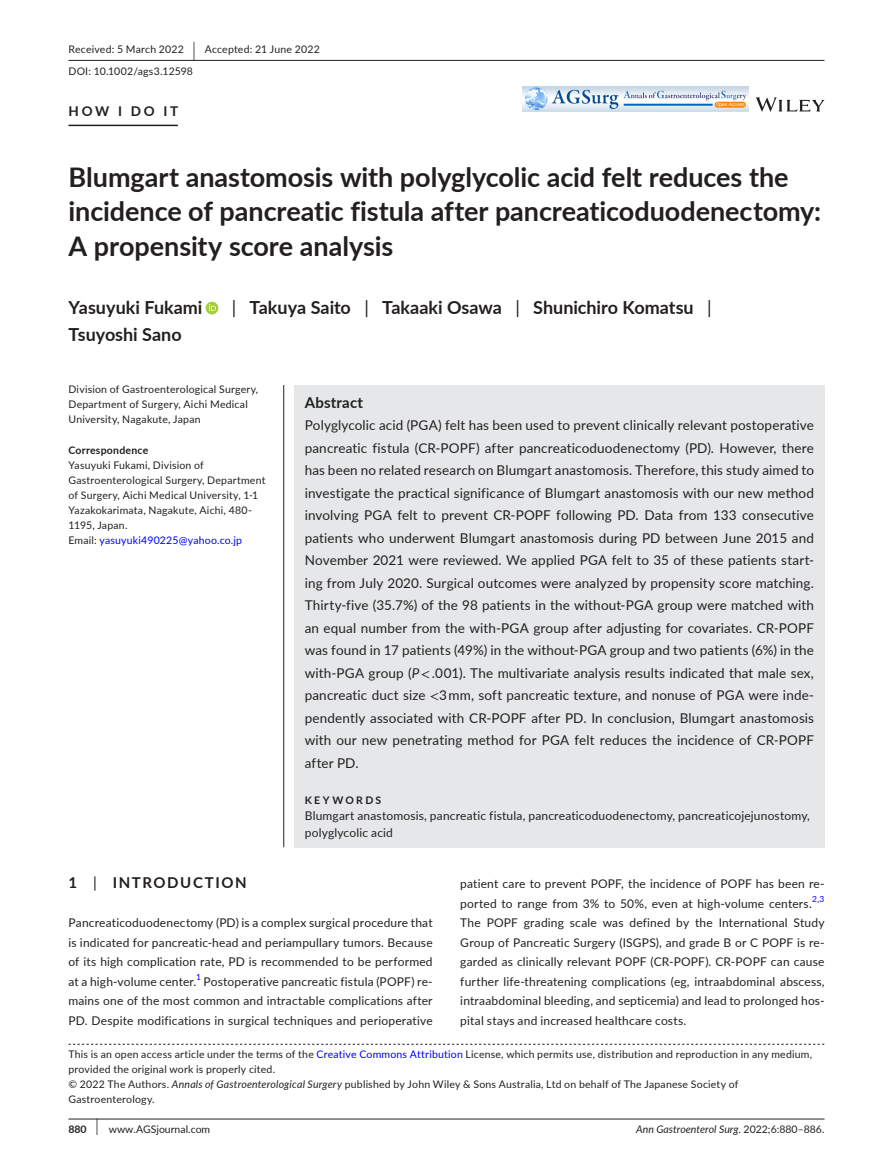
<style>
.page{position:relative;width:893px;height:1174px;background:#fff}
.page>*{position:absolute;margin:0;border:0;box-sizing:border-box;transform-origin:0 0}
.t1{font:700 27px/34.5px "Lato";color:#231f20}
.t2{font:700 18px "Lato";color:#231f20}
.t3{font:700 15px "Lato";letter-spacing:.1em;color:#231f20}
.t4{font:700 15px "Lato";letter-spacing:.015em;color:#231f20}
.t5{font:13.5px/22.5px "Lato";letter-spacing:.01em;color:#231f20;text-align:justify}
.t6{font:700 13.5px "Lato";letter-spacing:.21em;color:#231f20}
.t7{font:12px/19.5px "Lato";letter-spacing:.015em;color:#231f20;text-align:justify}
.t8{font:10.5px/15px "Lato";letter-spacing:.02em;color:#231f20}
.t9{font:italic 10.5px "Lato";color:#231f20}
.t10{font:10.5px "Lato";color:#231f20}
.t11{font:700 10.5px "Lato";letter-spacing:.02em;color:#231f20}
.t12{font:700 10.5px "Lato";letter-spacing:.22em;color:#231f20}
.s1{font-size:19.65px}
.s2{font-weight:400}
.s3{color:#00f}
.s4{font-style:italic}
.s5{font-family:"STIX"}
.s6{font-weight:700}
.s7{font-size:17.4px}
.s8{font-style:normal}
</style>
<div class="page">
<hr style="left:68px;top:1118px;width:756px;height:1px;background:#231f20">
<svg style="left:756px;top:97px;width:68px;height:15px"></svg>
<img style="left:523px;top:86px;width:225px;height:26px">
<hr style="left:68px;top:60px;width:756px;height:1px;background:#231f20">
<hr style="left:68px;top:125px;width:110px;height:1px;background:#231f20">
<div style="left:206px;top:302px;width:12px;height:12px;background:#a5cd39;border-radius:50%"></div>
<svg style="left:209px;top:304px;width:7px;height:7px"></svg>
<svg style="left:68px;top:1043px;width:756px;height:1px"></svg>
<div style="left:294px;top:385px;width:530px;height:462px;background:#e6e7e9"></div>
<hr style="left:283px;top:385px;width:1px;height:462px;background:#231f20">
<p class="t8" style="left:68px;top:38px;width:253px;line-height:21.8px">Received: 5 March 2022 <span class="s1">|</span> Accepted: 21 June 2022<br>DOI: 10.1002/ags3.12598</p>
<p class="t6" style="left:68px;top:101px;width:111px">HOW I DO IT</p>
<h1 class="t1" style="left:68px;top:159px;width:754px">Blumgart anastomosis with polyglycolic acid felt reduces the incidence of pancreatic fistula after pancreaticoduodenectomy:<br>A propensity score analysis</h1>
<h2 class="t2" style="left:68px;top:295px;width:136px">Yasuyuki Fukami</h2>
<h2 class="t2" style="left:232px;top:295px;width:481px"><span class="s2">|</span> Takuya Saito <span class="s2">|</span> Takaaki Osawa <span class="s2">|</span> Shunichiro Komatsu <span class="s2">|</span></h2>
<h2 class="t2" style="left:68px;top:322px;width:115px">Tsuyoshi Sano</h2>
<p class="t8" style="left:68px;top:382px;width:191px">Division of Gastroenterological Surgery,<br>Department of Surgery, Aichi Medical<br>University, Nagakute, Japan</p>
<p class="t11" style="left:68px;top:442px;width:81px">Correspondence</p>
<p class="t8" style="left:68px;top:457px;width:199px">Yasuyuki Fukami, Division of Gastroenterological Surgery, Department of Surgery, Aichi Medical University, 1-1<br>Yazakokarimata, Nagakute, Aichi, 480- 1195, Japan.<br>Email: <span class="s3">yasuyuki490225@yahoo.co.jp</span></p>
<p class="t4" style="left:305px;top:391px;width:60px">Abstract</p>
<p class="t5" style="left:305px;top:413px;width:511px">Polyglycolic acid (PGA) felt has been used to prevent clinically relevant postoperative pancreatic fistula (CR-POPF) after pancreaticoduodenectomy (PD). However, there has been no related research on Blumgart anastomosis. Therefore, this study aimed to investigate the practical significance of Blumgart anastomosis with our new method involving PGA felt to prevent CR-POPF following PD. Data from 133 consecutive patients who underwent Blumgart anastomosis during PD between June 2015 and November 2021 were reviewed. We applied PGA felt to 35 of these patients start&shy;ing from July 2020. Surgical outcomes were analyzed by propensity score matching.<br>Thirty-five (35.7%) of the 98 patients in the without-PGA group were matched with an equal number from the with-PGA group after adjusting for covariates. CR-POPF was found in 17 patients (49%) in the without-PGA group and two patients (6%) in the with-PGA group (<span class="s4">P</span><span class="s5">&lt;</span> .001). The multivariate analysis results indicated that male sex, pancreatic duct size <span class="s5">&lt;</span>3 mm, soft pancreatic texture, and nonuse of PGA were inde&shy;pendently associated with CR-POPF after PD. In conclusion, Blumgart anastomosis with our new penetrating method for PGA felt reduces the incidence of CR-POPF after PD.</p>
<p class="t12" style="left:305px;top:792px;width:78px">KEYWORDS</p>
<p class="t7" style="left:305px;top:807px;width:506px;line-height:16.5px">Blumgart anastomosis, pancreatic fistula, pancreaticoduodenectomy, pancreaticojejunostomy, polyglycolic acid</p>
<p class="t3" style="left:68px;top:872px;width:180px">1 <span class="s2">|</span> INTRODUCTION</p>
<p class="t7" style="left:68px;top:912px;width:366px">Pancreaticoduodenectomy (PD) is a complex surgical procedure that is indicated for pancreatic-head and periampullary tumors. Because of its high complication rate, PD is recommended to be performed at a high-volume center.<sup>1</sup> Postoperative pancreatic fistula (POPF) re&shy;mains one of the most common and intractable complications after PD. Despite modifications in surgical techniques and perioperative</p>
<p class="t7" style="left:460px;top:873px;width:366px">patient care to prevent POPF, the incidence of POPF has been re&shy;ported to range from 3% to 50%, even at high-volume centers.<sup>2,3<br></sup>The POPF grading scale was defined by the International Study Group of Pancreatic Surgery (ISGPS), and grade B or C POPF is re&shy;garded as clinically relevant POPF (CR-POPF). CR-POPF can cause further life-threatening complications (eg, intraabdominal abscess, intraabdominal bleeding, and septicemia) and lead to prolonged hos&shy;pital stays and increased healthcare costs.</p>
<p class="t8" style="left:68px;top:1046px;width:745px">This is an open access article under the terms of the <span class="s3">Creative Commons Attribution</span> License, which permits use, distribution and reproduction in any medium, provided the original work is properly cited.<br>© 2022 The Authors. <span class="s4">Annals of Gastroenterological Surgery</span> published by John Wiley &amp; Sons Australia, Ltd on behalf of The Japanese Society of Gastroenterology.</p>
<p class="t10" style="left:68px;top:1121px;width:143px"><span class="s6">880</span> <span class="s7">|</span> www.AGSjournal.com</p>
<p class="t9" style="left:636px;top:1121px;width:190px">Ann Gastroenterol Surg. <span class="s8">2022;6:880–886.</span></p>
</div>
